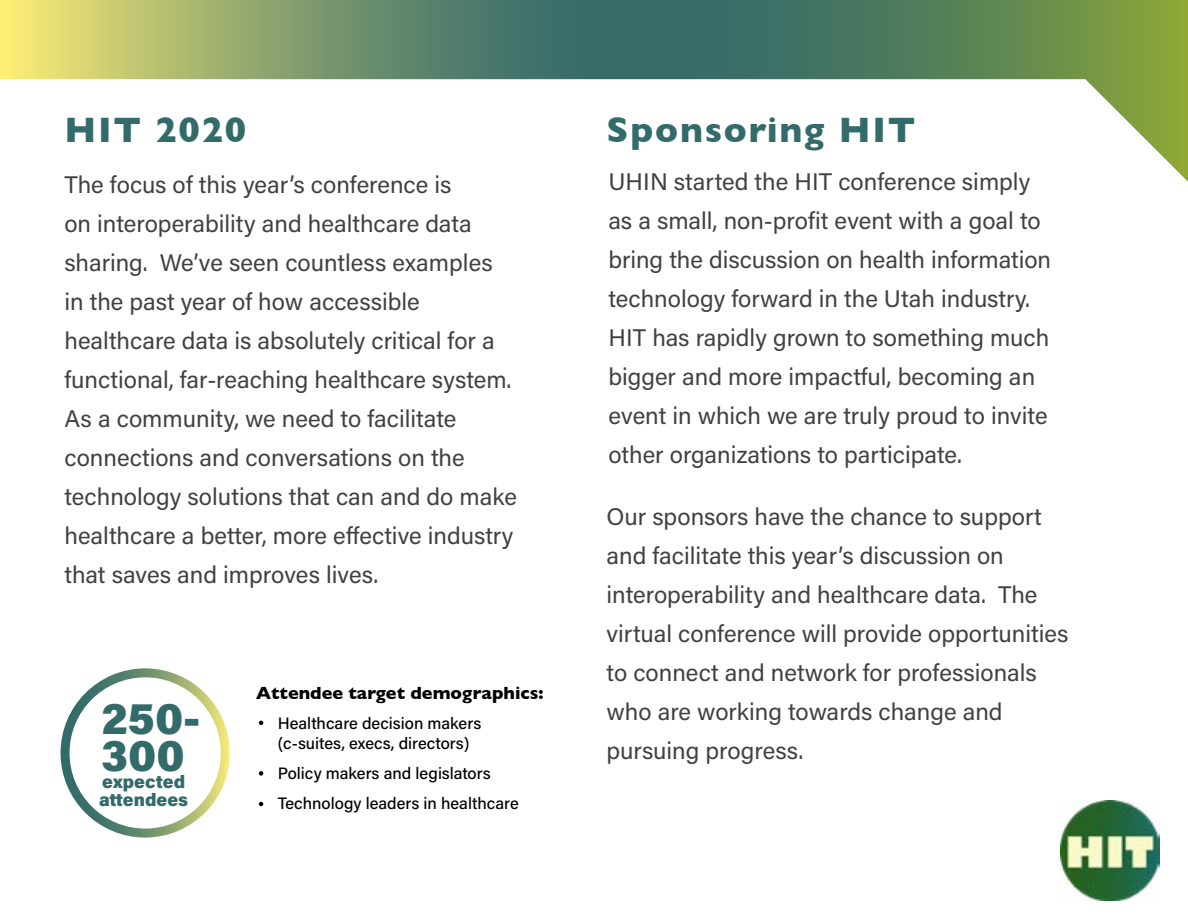
<style>
.page{position:relative;width:1188px;height:918px;background:#fff}
.page>*{position:absolute;margin:0;border:0;box-sizing:border-box;transform-origin:0 0}
.t1{font:900 45px/37.5px "Acumin Pro";letter-spacing:.005em;color:#336b6a}
.t2{font:700 36px "Gill Sans";letter-spacing:.05em;color:#336b6a}
.t3{font:24px/39px "Acumin Pro";color:#414042}
.t4{font:700 18px "Gill Sans";color:#000}
.t5{font:900 18px/18px "Acumin Pro";color:#336b6a}
.t6{font:500 16.5px/19.8px "Acumin Pro";color:#000}
</style>
<div class="page">
<svg style="left:0;top:0;width:1188px;height:182px"></svg>
<div style="left:61px;top:668px;width:169px;height:170px;border:9px solid #fff;border-radius:50%"></div>
<svg style="left:259px;top:721px;width:4px;height:4px"></svg>
<svg style="left:259px;top:771px;width:4px;height:5px"></svg>
<svg style="left:259px;top:802px;width:4px;height:4px"></svg>
<img style="left:1060px;top:800px;width:100px;height:100px">
<h2 class="t2" style="left:64px;top:102px;width:183px">HIT 2020</h2>
<p class="t3" style="left:64px;top:164px;width:454px">The focus of this year’s conference is<br>on interoperability and healthcare data sharing. We’ve seen countless examples in the past year of how accessible healthcare data is absolutely critical for a functional, far-reaching healthcare system.<br>As a community, we need to facilitate connections and conversations on the technology solutions that can and do make healthcare a better, more effective industry that saves and improves lives.</p>
<h1 class="t1" style="left:101px;top:697px;width:101px">250-<br>300</h1>
<p class="t5" style="left:99px;top:772px;width:91px">expected attendees</p>
<p class="t4" style="left:256px;top:678px;width:289px">Attendee target demographics:</p>
<p class="t6" style="left:278px;top:713px;width:205px">Healthcare decision makers (c-suites, execs, directors)</p>
<p class="t6" style="left:278px;top:757px;width:243px;line-height:30px">Policy makers and legislators<br>Technology leaders in healthcare</p>
<h2 class="t2" style="left:607px;top:101px;width:310px">Sponsoring HIT</h2>
<p class="t3" style="left:608px;top:162px;width:444px">UHIN started the HIT conference simply as a small, non-profit event with a goal to bring the discussion on health information technology forward in the Utah industry.<br>HIT has rapidly grown to something much bigger and more impactful, becoming an event in which we are truly proud to invite other organizations to participate.</p>
<p class="t3" style="left:607px;top:496px;width:463px">Our sponsors have the chance to support and facilitate this year’s discussion on interoperability and healthcare data. The virtual conference will provide opportunities to connect and network for professionals who are working towards change and pursuing progress.</p>
</div>
